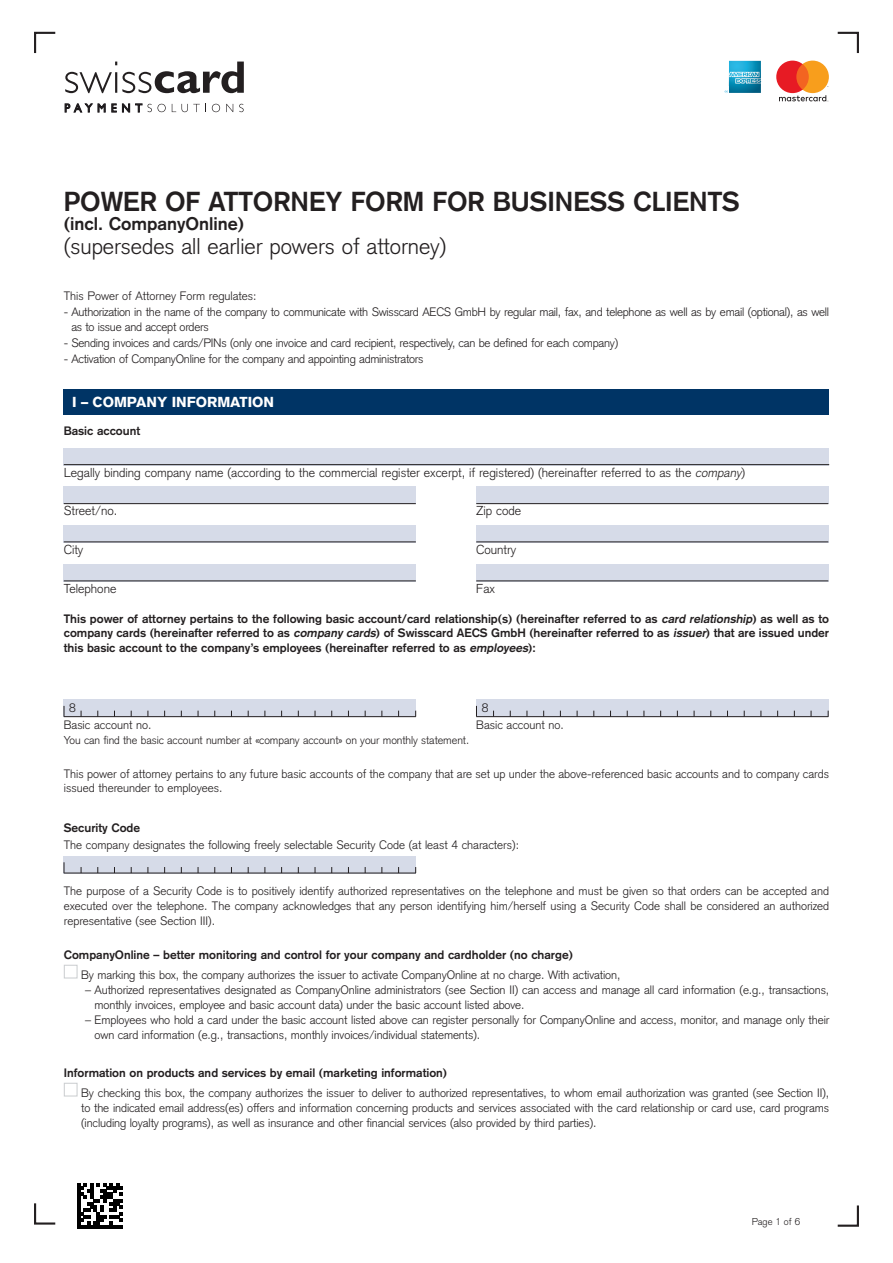
<style>
.page{position:relative;width:893px;height:1263px;background:#fff}
.page>*{position:absolute;margin:0;border:0;box-sizing:border-box;transform-origin:0 0}
.t1{font:700 27px "Akzidenz Grotesk";color:#231f20}
.t2{font:300 22.5px "Akzidenz Grotesk";color:#231f20}
.t3{font:700 18px "Akzidenz Grotesk";color:#231f20}
.t4{font:900 14.25px "Akzidenz Grotesk";color:#fff}
.t5{font:300 12.75px "Akzidenz Grotesk";color:#231f20}
.t6{font:300 12px/15px "Akzidenz Grotesk";letter-spacing:-.01em;color:#231f20}
.t7{font:700 12px/14.2px "Akzidenz Grotesk";color:#231f20;text-align:justify}
.t8{font:300 11.25px "Akzidenz Grotesk";letter-spacing:-.005em;color:#231f20}
.t9{font:300 9.75px "Akzidenz Grotesk";color:#231f20}
.s1{font-style:italic}
</style>
<div class="page">
<svg style="left:34px;top:31px;width:22px;height:23px"></svg>
<svg style="left:837px;top:1205px;width:22px;height:22px"></svg>
<svg style="left:34px;top:1203px;width:22px;height:22px"></svg>
<svg style="left:837px;top:31px;width:22px;height:23px"></svg>
<div style="left:64px;top:856px;width:352px;height:17px;background:#d6dbe8"></div>
<div style="left:64px;top:448px;width:765px;height:17px;background:#d6dbe8"></div>
<div style="left:64px;top:487px;width:352px;height:17px;background:#d6dbe8"></div>
<div style="left:476px;top:487px;width:352px;height:17px;background:#d6dbe8"></div>
<div style="left:64px;top:525px;width:352px;height:17px;background:#d6dbe8"></div>
<div style="left:476px;top:525px;width:352px;height:17px;background:#d6dbe8"></div>
<div style="left:64px;top:564px;width:352px;height:17px;background:#d6dbe8"></div>
<div style="left:476px;top:564px;width:352px;height:17px;background:#d6dbe8"></div>
<div style="left:64px;top:389px;width:765px;height:26px;background:#003465"></div>
<hr style="left:64px;top:873px;width:352px;height:1px;background:#231f20">
<div style="left:64px;top:965px;width:14px;height:13px;background:#fff;border:1px solid #cccfd1"></div>
<div style="left:64px;top:1083px;width:14px;height:13px;background:#fff;border:1px solid #cccfd1"></div>
<hr style="left:64px;top:464px;width:765px;height:1px;background:#231f20">
<hr style="left:64px;top:503px;width:352px;height:1px;background:#231f20">
<hr style="left:476px;top:503px;width:352px;height:1px;background:#231f20">
<hr style="left:64px;top:542px;width:352px;height:1px;background:#231f20">
<hr style="left:476px;top:542px;width:352px;height:1px;background:#231f20">
<hr style="left:64px;top:581px;width:352px;height:1px;background:#231f20">
<hr style="left:476px;top:581px;width:352px;height:1px;background:#231f20">
<svg style="left:77px;top:1183px;width:46px;height:45px"></svg>
<div style="left:64px;top:699px;width:352px;height:17px;background:#d6dbe8"></div>
<div style="left:476px;top:699px;width:352px;height:17px;background:#d6dbe8"></div>
<hr style="left:64px;top:716px;width:352px;height:1px;background:#231f20">
<hr style="left:476px;top:716px;width:352px;height:1px;background:#231f20">
<svg style="left:65px;top:62px;width:179px;height:31px"></svg>
<svg style="left:65px;top:103px;width:77px;height:10px"></svg>
<svg style="left:148px;top:104px;width:18px;height:8px"></svg>
<svg style="left:172px;top:104px;width:34px;height:8px"></svg>
<svg style="left:212px;top:104px;width:8px;height:8px"></svg>
<svg style="left:226px;top:104px;width:7px;height:8px"></svg>
<svg style="left:239px;top:104px;width:5px;height:8px"></svg>
<svg style="left:725px;top:61px;width:36px;height:32px"></svg>
<svg style="left:776px;top:61px;width:53px;height:41px"></svg>
<h1 class="t1" style="left:64px;top:185px;width:677px">POWER OF ATTORNEY FORM FOR BUSINESS CLIENTS</h1>
<h3 class="t3" style="left:64px;top:213px;width:182px">(incl. CompanyOnline)</h3>
<h2 class="t2" style="left:64px;top:233px;width:384px">(supersedes all earlier powers of attorney)</h2>
<p class="t6" style="left:64px;top:288px;width:194px">This Power of Attorney Form regulates:</p>
<p class="t6" style="left:71px;top:304px;width:759px;line-height:15.8px;text-indent:-8px">- Authorization in the name of the company to communicate with Swisscard AECS GmbH by regular mail, fax, and telephone as well as by email (optional), as well as to issue and accept orders</p>
<p class="t6" style="left:64px;top:335px;width:556px">- Sending invoices and cards/PINs (only one invoice and card recipient, respectively, can be defined for each company)</p>
<p class="t6" style="left:64px;top:351px;width:361px">- Activation of CompanyOnline for the company and appointing administrators</p>
<p class="t4" style="left:72px;top:394px;width:203px">I – COMPANY INFORMATION</p>
<p class="t7" style="left:64px;top:423px;width:78px">Basic account</p>
<p class="t5" style="left:64px;top:465px;width:683px">Legally binding company name (according to the commercial register excerpt, if registered) (hereinafter referred to as the <span class="s1">company</span>)</p>
<p class="t5" style="left:64px;top:503px;width:55px">Street/no.</p>
<p class="t5" style="left:476px;top:503px;width:46px">Zip code</p>
<p class="t5" style="left:64px;top:542px;width:21px">City</p>
<p class="t5" style="left:476px;top:542px;width:42px">Country</p>
<p class="t5" style="left:64px;top:581px;width:54px">Telephone</p>
<p class="t5" style="left:476px;top:581px;width:20px">Fax</p>
<p class="t7" style="left:64px;top:612px;width:767px">This power of attorney pertains to the following basic account/card relationship(s) (hereinafter referred to as <span class="s1">card relationship</span>) as well as to company cards (hereinafter referred to as <span class="s1">company cards</span>) of Swisscard AECS GmbH (hereinafter referred to as <span class="s1">issuer</span>) that are issued under this basic account to the company’s employees (hereinafter referred to as <span class="s1">employees</span>):</p>
<p class="t6" style="left:69px;top:700px;width:8px">8</p>
<p class="t6" style="left:482px;top:700px;width:8px">8</p>
<p class="t8" style="left:64px;top:734px;width:407px">You can find the basic account number at «company account» on your monthly statement.</p>
<p class="t6" style="left:64px;top:717px;width:89px">Basic account no.</p>
<p class="t6" style="left:476px;top:717px;width:89px">Basic account no.</p>
<p class="t6" style="left:64px;top:767px;width:767px;line-height:14.2px">This power of attorney pertains to any future basic accounts of the company that are set up under the above-referenced basic accounts and to company cards issued thereunder to employees.</p>
<p class="t7" style="left:64px;top:820px;width:78px">Security Code</p>
<p class="t6" style="left:64px;top:838px;width:457px">The company designates the following freely selectable Security Code (at least 4 characters):</p>
<p class="t6" style="left:64px;top:883px;width:767px;text-align:justify">The purpose of a Security Code is to positively identify authorized representatives on the telephone and must be given so that orders can be accepted and executed over the telephone. The company acknowledges that any person identifying him/herself using a Security Code shall be considered an authorized representative (see Section III).</p>
<p class="t7" style="left:64px;top:948px;width:511px">CompanyOnline – better monitoring and control for your company and cardholder (no charge)</p>
<p class="t6" style="left:81px;top:967px;width:541px">By marking this box, the company authorizes the issuer to activate CompanyOnline at no charge. With activation,</p>
<p class="t6" style="left:95px;top:982px;width:736px;text-indent:-9px">– Authorized representatives designated as CompanyOnline administrators (see Section II) can access and manage all card information (e.g., transactions, monthly invoices, employee and basic account data) under the basic account listed above.</p>
<p class="t6" style="left:95px;top:1012px;width:736px;text-indent:-9px">– Employees who hold a card under the basic account listed above can register personally for CompanyOnline and access, monitor, and manage only their own card information (e.g., transactions, monthly invoices/individual statements).</p>
<p class="t7" style="left:64px;top:1066px;width:385px">Information on products and services by email (marketing information)</p>
<p class="t6" style="left:81px;top:1085px;width:749px;text-align:justify">By checking this box, the company authorizes the issuer to deliver to authorized representatives, to whom email authorization was granted (see Section II), to the indicated email address(es) offers and information concerning products and services associated with the card relationship or card use, card programs (including loyalty programs), as well as insurance and other financial services (also provided by third parties).</p>
<p class="t9" style="left:752px;top:1215px;width:50px">Page 1 of 6</p>
</div>
